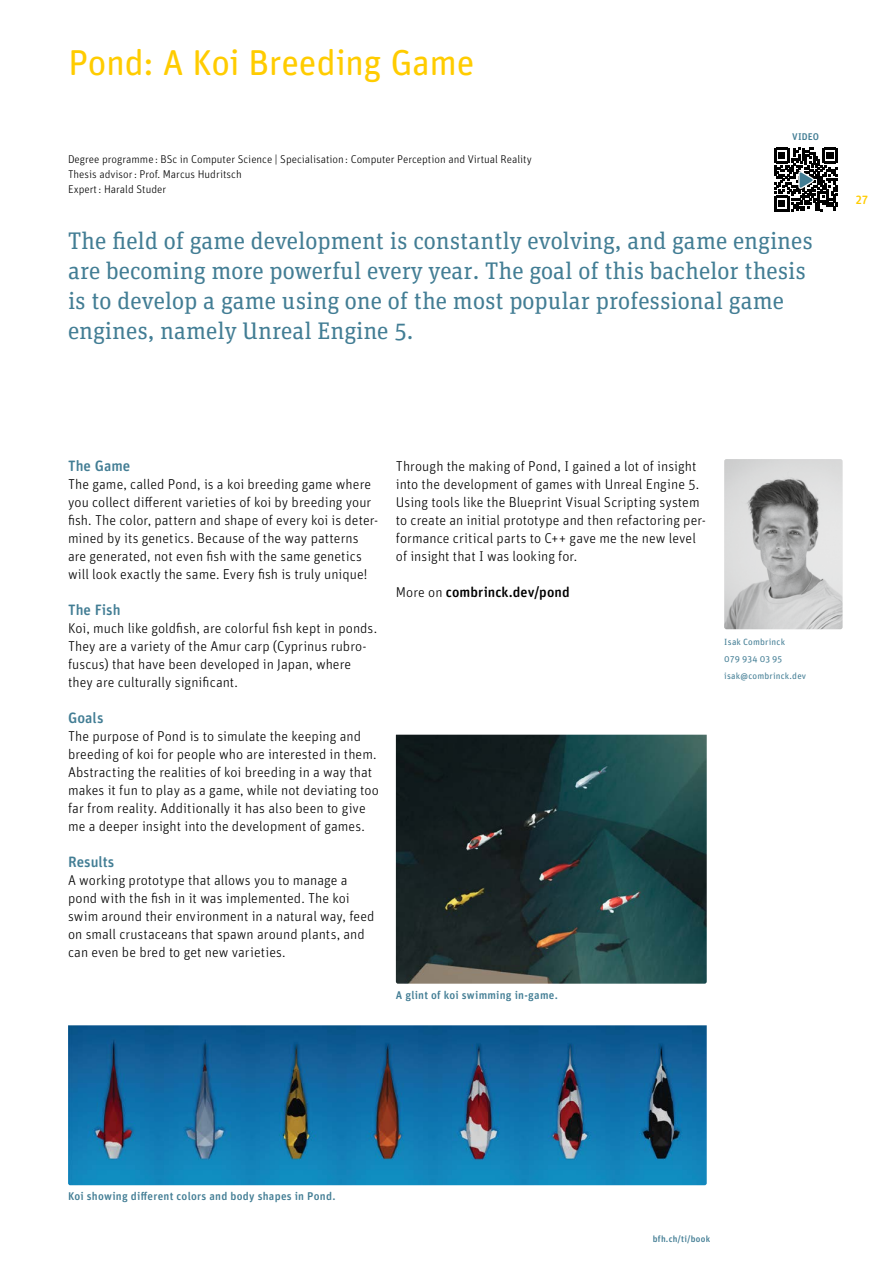
<style>
.page{position:relative;width:893px;height:1263px;background:#fff}
.page>*{position:absolute;margin:0;border:0;box-sizing:border-box;transform-origin:0 0}
.t1{font:36px "Unit Rounded Pro";letter-spacing:-.01em;color:#fc0}
.t2{font:24px/30px "Unit Slab Pro";color:#427d94}
.t3{font:500 15px "Unit Rounded Pro";letter-spacing:.005em;color:#427d94}
.t4{font:300 14.25px/18px "Unit Rounded Pro";letter-spacing:.005em;color:#000}
.t5{font:500 14.25px "Unit Rounded Pro";letter-spacing:.005em;color:#000}
.t6{font:500 12px "Unit Rounded Pro";color:#fc0}
.t7{font:300 11.25px/15px "Unit Rounded Pro";color:#000}
.t8{font:500 11.25px "Unit Rounded Pro";letter-spacing:.025em;color:#427d94}
.t9{font:500 9.75px "Unit Rounded Pro";letter-spacing:.01em;color:#427d94}
.t10{font:9px/16.8px "Unit Rounded Pro";letter-spacing:.02em;color:#427d94}
.t11{font:500 9px "Unit Rounded Pro";letter-spacing:.025em;color:#427d94}
.s1{font-weight:300}
</style>
<div class="page">
<img style="left:724px;top:459px;width:118px;height:170px">
<svg style="left:774px;top:148px;width:63px;height:63px"></svg>
<img style="left:68px;top:1025px;width:639px;height:160px">
<img style="left:396px;top:735px;width:311px;height:249px">
<h1 class="t1" style="left:68px;top:38px;width:408px">Pond: A Koi Breeding Game</h1>
<p class="t9" style="left:792px;top:129px;width:28px">VIDEO</p>
<p class="t7" style="left:68px;top:151px;width:465px">Degree programme : BSc in Computer Science | Specialisation: Computer Perception and Virtual Reality<br>Thesis advisor: Prof. Marcus Hudritsch<br>Expert: Harald Studer</p>
<p class="t2" style="left:68px;top:225px;width:746px">The field of game development is constantly evolving, and game engines are becoming more powerful every year. The goal of this bachelor thesis is to develop a game using one of the most popular professional game engines, namely Unreal Engine 5.</p>
<p class="t6" style="left:855px;top:191px;width:15px">27</p>
<p class="t3" style="left:68px;top:455px;width:64px">The Game</p>
<p class="t4" style="left:68px;top:475px;width:312px">The game, called Pond, is a koi breeding game where you collect different varieties of koi by breeding your fish. The color, pattern and shape of every koi is deter&shy;mined by its genetics. Because of the way patterns are generated, not even fish with the same genetics will look exactly the same. Every fish is truly unique!</p>
<p class="t3" style="left:68px;top:599px;width:54px">The Fish</p>
<p class="t4" style="left:68px;top:619px;width:311px">Koi, much like goldfish, are colorful fish kept in ponds.<br>They are a variety of the Amur carp (Cyprinus rubro&shy;fuscus) that have been developed in Japan, where they are culturally significant.</p>
<p class="t3" style="left:68px;top:707px;width:37px">Goals</p>
<p class="t4" style="left:68px;top:727px;width:312px">The purpose of Pond is to simulate the keeping and breeding of koi for people who are interested in them.<br>Abstracting the realities of koi breeding in a way that makes it fun to play as a game, while not deviating too far from reality. Additionally it has also been to give me a deeper insight into the development of games.</p>
<p class="t3" style="left:68px;top:851px;width:48px">Results</p>
<p class="t4" style="left:68px;top:871px;width:308px">A working prototype that allows you to manage a pond with the fish in it was implemented. The koi swim around their environment in a natural way, feed on small crustaceans that spawn around plants, and can even be bred to get new varieties.</p>
<p class="t4" style="left:396px;top:456px;width:311px">Through the making of Pond, I gained a lot of insight into the development of games with Unreal Engine 5.<br>Using tools like the Blueprint Visual Scripting system to create an initial prototype and then refactoring per&shy;formance critical parts to C++ gave me the new level of insight that I was looking for.</p>
<p class="t5" style="left:396px;top:581px;width:175px"><span class="s1">More on</span> combrinck.dev/pond</p>
<p class="t8" style="left:396px;top:987px;width:163px">A glint of koi swimming in-game.</p>
<p class="t10" style="left:724px;top:633px;width:83px">Isak Combrinck<br>079 934 03 95 isak@combrinck.dev</p>
<p class="t8" style="left:68px;top:1188px;width:269px">Koi showing different colors and body shapes in Pond.</p>
<p class="t11" style="left:653px;top:1232px;width:59px">bfh.ch/ti/book</p>
</div>
